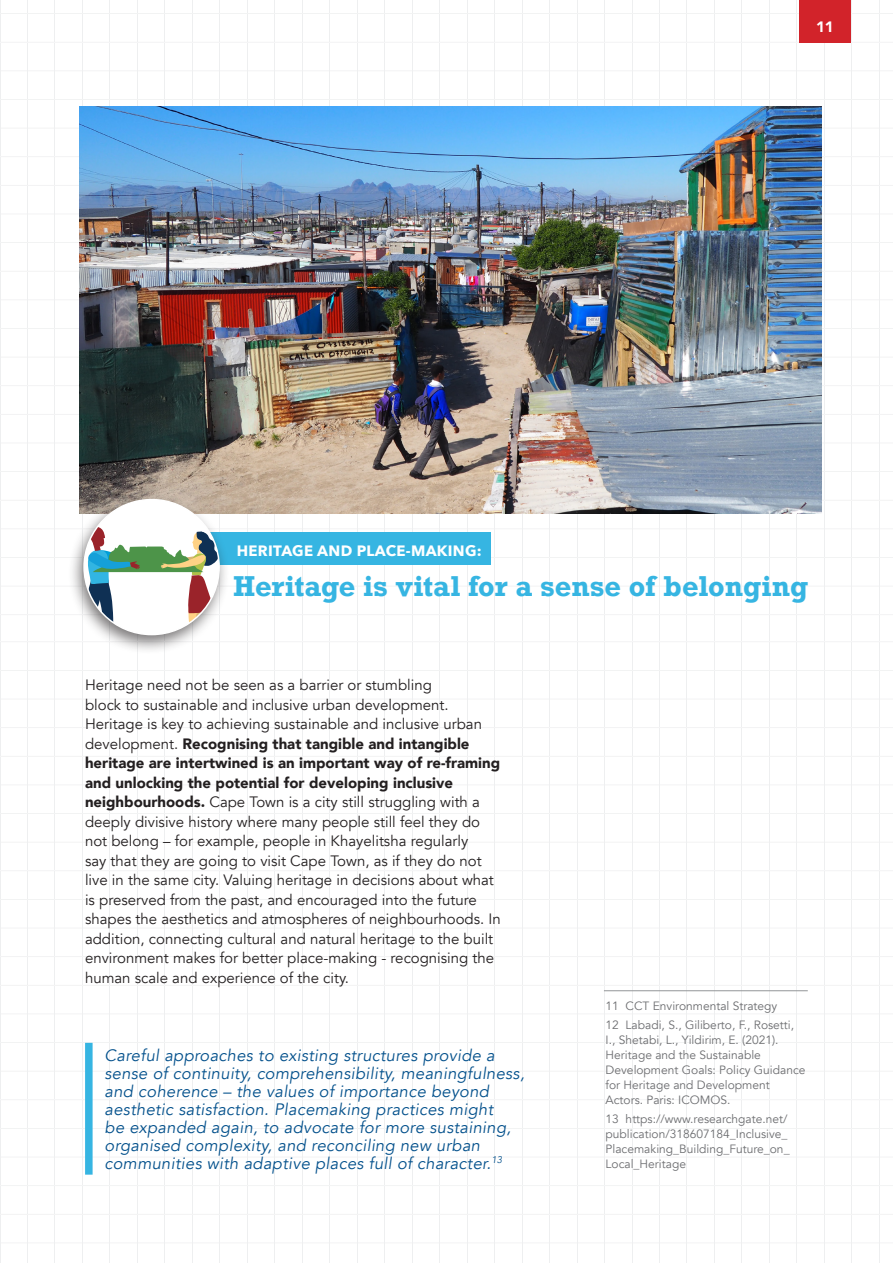
<style>
.page{position:relative;width:893px;height:1263px;background:#fff}
.page>*{position:absolute;margin:0;border:0;box-sizing:border-box;transform-origin:0 0}
.Heading{font:700 27px "Rockwell";color:#36b5e2}
.Quote3{font:italic 16.5px/18px "Avenir";letter-spacing:.02em;color:#04518c}
.Body_text{font:15px/19.5px "Avenir";color:#231f20}
.Subheading{font:700 15px "Avenir Next";letter-spacing:.02em;color:#fff}
.Body_text-2{font:900 15px "Avenir";color:#fff}
.Diagram_text{font:12px/15px "Avenir";color:#6c6d70}
.s1{font-weight:900}
</style>
<div class="page">
<img style="left:0;top:0;width:893px;height:1263px">
<hr style="left:604px;top:990px;width:204px;height:1px;background:#939598">
<div style="left:85px;top:1043px;width:8px;height:132px;background:#36b5e2"></div>
<p class="Body_text-2" style="left:816px;top:14px;width:19px">11</p>
<p class="Subheading" style="left:237px;top:538px;width:247px">HERITAGE AND PLACE-MAKING:</p>
<p class="Heading" style="left:233px;top:569px;width:577px">Heritage is vital for a sense of belonging</p>
<p class="Body_text" style="left:85px;top:675px;width:417px">Heritage need not be seen as a barrier or stumbling<br>block to sustainable and inclusive urban development.<br>Heritage is key to achieving sustainable and inclusive urban development. <span class="s1">Recognising that tangible and intangible heritage are intertwined is an important way of re-framing and unlocking the potential for developing inclusive neighbourhoods.</span> Cape Town is a city still struggling with a deeply divisive history where many people still feel they do not belong – for example, people in Khayelitsha regularly<br>say that they are going to visit Cape Town, as if they do not live in the same city. Valuing heritage in decisions about what is preserved from the past, and encouraged into the future shapes the aesthetics and atmospheres of neighbourhoods. In addition, connecting cultural and natural heritage to the built environment makes for better place-making - recognising the human scale and experience of the city.</p>
<p class="Quote3" style="left:105px;top:1046px;width:421px">Careful approaches to existing structures provide a sense of continuity, comprehensibility, meaningfulness, and coherence – the values of importance beyond aesthetic satisfaction. Placemaking practices might<br>be expanded again, to advocate for more sustaining, organised complexity, and reconciling new urban communities with adaptive places full of character.<sup>13</sup></p>
<p class="Diagram_text" style="left:606px;top:998px;width:173px">11 CCT Environmental Strategy</p>
<p class="Diagram_text" style="left:606px;top:1017px;width:201px">12 Labadi, S., Giliberto, F., Rosetti,<br>I., Shetabi, L., Yildirim, E. (2021).<br>Heritage and the Sustainable<br>Development Goals: Policy Guidance for Heritage and Development<br>Actors. Paris: ICOMOS.</p>
<p class="Diagram_text" style="left:606px;top:1112px;width:186px">13 https://www.researchgate.net/ publication/318607184_Inclusive_<br>Placemaking_Building_Future_on_<br>Local_Heritage</p>
</div>
